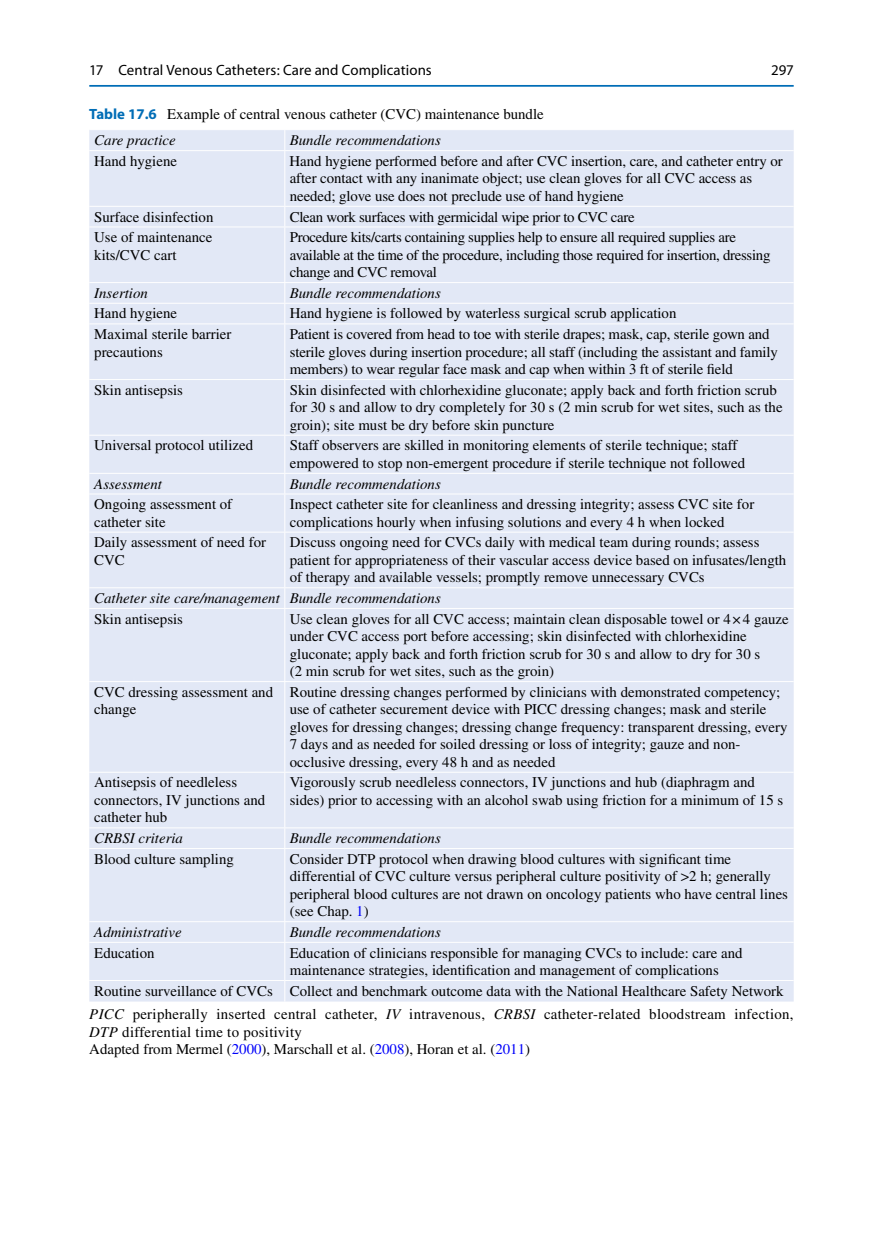
<style>
.page{position:relative;width:883px;height:1260px;background:#fff}
.page>*{position:absolute;margin:0;border:0;box-sizing:border-box;transform-origin:0 0}
.t1{font:14.88px/17.5px "Qlnrby Times";color:#000}
.t2{font:14.88px/17.5px "Qlnrby Times";letter-spacing:-.02em;color:#000}
.t3{font:italic 14.88px "Jcykrr Times";color:#000}
.t4{font:14.88px "Bhltks Myriad";letter-spacing:.005em;color:#000}
.s1{font-family:"Hjgrcn Myriad";font-weight:700;color:#006db6}
.s2{color:#0000fa}
.s3{font-family:"Jcykrr Times";font-style:italic}
</style>
<div class="page">
<div style="left:89px;top:130px;width:705px;height:872px;background:#e2e8f6"></div>
<svg style="left:284px;top:130px;width:1px;height:20px"></svg>
<hr style="left:89px;top:150px;width:705px;height:1px;background:#fff">
<hr style="left:284px;top:151px;width:1px;height:55px;background:#fff">
<hr style="left:89px;top:206px;width:705px;height:1px;background:#fff">
<svg style="left:284px;top:207px;width:1px;height:20px"></svg>
<hr style="left:89px;top:227px;width:705px;height:1px;background:#fff">
<hr style="left:284px;top:227px;width:1px;height:55px;background:#fff">
<hr style="left:89px;top:282px;width:705px;height:1px;background:#fff">
<hr style="left:89px;top:303px;width:705px;height:1px;background:#fff">
<svg style="left:284px;top:283px;width:1px;height:40px"></svg>
<hr style="left:89px;top:323px;width:705px;height:1px;background:#fff">
<hr style="left:284px;top:324px;width:1px;height:55px;background:#fff">
<hr style="left:89px;top:379px;width:705px;height:1px;background:#fff">
<hr style="left:284px;top:380px;width:1px;height:55px;background:#fff">
<hr style="left:89px;top:435px;width:705px;height:1px;background:#fff">
<hr style="left:284px;top:436px;width:1px;height:37px;background:#fff">
<hr style="left:89px;top:473px;width:705px;height:1px;background:#fff">
<svg style="left:284px;top:474px;width:1px;height:20px"></svg>
<hr style="left:89px;top:494px;width:705px;height:1px;background:#fff">
<hr style="left:284px;top:494px;width:1px;height:38px;background:#fff">
<svg style="left:284px;top:588px;width:1px;height:20px"></svg>
<hr style="left:89px;top:608px;width:705px;height:1px;background:#fff">
<hr style="left:284px;top:609px;width:1px;height:72px;background:#fff">
<hr style="left:89px;top:681px;width:705px;height:1px;background:#fff">
<hr style="left:284px;top:682px;width:1px;height:90px;background:#fff">
<hr style="left:89px;top:772px;width:705px;height:1px;background:#fff">
<hr style="left:284px;top:773px;width:1px;height:54px;background:#fff">
<hr style="left:89px;top:827px;width:705px;height:1px;background:#fff">
<svg style="left:284px;top:828px;width:1px;height:20px"></svg>
<hr style="left:89px;top:848px;width:705px;height:1px;background:#fff">
<hr style="left:284px;top:849px;width:1px;height:72px;background:#fff">
<hr style="left:89px;top:921px;width:705px;height:1px;background:#fff">
<svg style="left:284px;top:922px;width:1px;height:20px"></svg>
<hr style="left:89px;top:942px;width:705px;height:1px;background:#fff">
<hr style="left:284px;top:943px;width:1px;height:37px;background:#fff">
<hr style="left:285px;top:980px;width:509px;height:1px;background:#fff">
<hr style="left:89px;top:980px;width:196px;height:1px;background:#fff">
<svg style="left:284px;top:981px;width:1px;height:21px"></svg>
<hr style="left:284px;top:533px;width:1px;height:54px;background:#fff">
<hr style="left:89px;top:532px;width:705px;height:1px;background:#fff">
<hr style="left:89px;top:587px;width:705px;height:1px;background:#fff">
<hr style="left:89px;top:85px;width:705px;height:2px;background:#006db6">
<p class="t4" style="left:89px;top:64px;width:344px">17 Central Venous Catheters: Care and Complications</p>
<p class="t4" style="left:771px;top:64px;width:24px">297</p>
<p class="t1" style="left:89px;top:106px;width:456px"><span class="s1">Table 17.6</span> Example of central venous catheter (CVC) maintenance bundle</p>
<p class="t3" style="left:94px;top:135px;width:83px">Care practice</p>
<p class="t3" style="left:290px;top:135px;width:153px">Bundle recommendations</p>
<p class="t1" style="left:94px;top:154px;width:84px">Hand hygiene</p>
<p class="t1" style="left:290px;top:154px;width:495px">Hand hygiene performed before and after CVC insertion, care, and catheter entry or after contact with any inanimate object; use clean gloves for all CVC access as needed; glove use does not preclude use of hand hygiene</p>
<p class="t1" style="left:94px;top:209px;width:121px">Surface disinfection</p>
<p class="t2" style="left:290px;top:209px;width:347px">Clean work surfaces with germicidal wipe prior to CVC care</p>
<p class="t1" style="left:94px;top:230px;width:120px">Use of maintenance kits/CVC cart</p>
<p class="t2" style="left:290px;top:230px;width:482px">Procedure kits/carts containing supplies help to ensure all required supplies are available at the time of the procedure, including those required for insertion, dressing change and CVC removal</p>
<p class="t3" style="left:94px;top:287px;width:55px">Insertion</p>
<p class="t3" style="left:290px;top:287px;width:153px">Bundle recommendations</p>
<p class="t1" style="left:94px;top:306px;width:85px">Hand hygiene</p>
<p class="t1" style="left:290px;top:306px;width:388px">Hand hygiene is followed by waterless surgical scrub application</p>
<p class="t1" style="left:94px;top:327px;width:139px">Maximal sterile barrier precautions</p>
<p class="t1" style="left:290px;top:327px;width:490px">Patient is covered from head to toe with sterile drapes; mask, cap, sterile gown and sterile gloves during insertion procedure; all staff (including the assistant and family members) to wear regular face mask and cap when within 3 ft of sterile field</p>
<p class="t1" style="left:94px;top:382px;width:90px">Skin antisepsis</p>
<p class="t1" style="left:290px;top:382px;width:494px">Skin disinfected with chlorhexidine gluconate; apply back and forth friction scrub for 30 s and allow to dry completely for 30 s (2 min scrub for wet sites, such as the groin); site must be dry before skin puncture</p>
<p class="t1" style="left:94px;top:438px;width:160px">Universal protocol utilized</p>
<p class="t1" style="left:290px;top:438px;width:457px">Staff observers are skilled in monitoring elements of sterile technique; staff empowered to stop non-emergent procedure if sterile technique not followed</p>
<p class="t3" style="left:94px;top:478px;width:69px">Assessment</p>
<p class="t3" style="left:290px;top:478px;width:153px">Bundle recommendations</p>
<p class="t1" style="left:94px;top:497px;width:139px">Ongoing assessment of catheter site</p>
<p class="t1" style="left:290px;top:497px;width:466px">Inspect catheter site for cleanliness and dressing integrity; assess CVC site for complications hourly when infusing solutions and every 4 h when locked</p>
<p class="t1" style="left:94px;top:535px;width:173px">Daily assessment of need for<br>CVC</p>
<p class="t1" style="left:290px;top:535px;width:498px">Discuss ongoing need for CVCs daily with medical team during rounds; assess patient for appropriateness of their vascular access device based on infusates/length of therapy and available vessels; promptly remove unnecessary CVCs</p>
<p class="t3" style="left:94px;top:593px;width:348px">Catheter site care/management Bundle recommendations</p>
<p class="t1" style="left:94px;top:611px;width:90px">Skin antisepsis</p>
<p class="t1" style="left:290px;top:611px;width:500px">Use clean gloves for all CVC access; maintain clean disposable towel or 4 × 4 gauze under CVC access port before accessing; skin disinfected with chlorhexidine gluconate; apply back and forth friction scrub for 30 s and allow to dry for 30 s<br>(2 min scrub for wet sites, such as the groin)</p>
<p class="t1" style="left:94px;top:684px;width:180px">CVC dressing assessment and change</p>
<p class="t1" style="left:290px;top:684px;width:499px">Routine dressing changes performed by clinicians with demonstrated competency; use of catheter securement device with PICC dressing changes; mask and sterile gloves for dressing changes; dressing change frequency: transparent dressing, every 7 days and as needed for soiled dressing or loss of integrity; gauze and non&shy;occlusive dressing, every 48 h and as needed</p>
<p class="t1" style="left:94px;top:775px;width:173px">Antisepsis of needleless connectors, IV junctions and catheter hub</p>
<p class="t1" style="left:290px;top:775px;width:495px">Vigorously scrub needleless connectors, IV junctions and hub (diaphragm and sides) prior to accessing with an alcohol swab using friction for a minimum of 15 s</p>
<p class="t3" style="left:94px;top:833px;width:90px">CRBSI criteria</p>
<p class="t3" style="left:290px;top:833px;width:153px">Bundle recommendations</p>
<p class="t1" style="left:94px;top:851px;width:141px">Blood culture sampling</p>
<p class="t1" style="left:290px;top:851px;width:500px">Consider DTP protocol when drawing blood cultures with significant time differential of CVC culture versus peripheral culture positivity of &gt;2 h; generally peripheral blood cultures are not drawn on oncology patients who have central lines (see Chap. <span class="s2">1</span>)</p>
<p class="t3" style="left:94px;top:927px;width:89px">Administrative</p>
<p class="t3" style="left:290px;top:927px;width:153px">Bundle recommendations</p>
<p class="t1" style="left:94px;top:945px;width:62px">Education</p>
<p class="t1" style="left:290px;top:945px;width:454px">Education of clinicians responsible for managing CVCs to include: care and maintenance strategies, identification and management of complications</p>
<p class="t1" style="left:89px;top:980px;width:706px;line-height:23.4px;text-align:center">Routine surveillance of CVCs Collect and benchmark outcome data with the National Healthcare Safety Network<br><span class="s3">PICC</span> peripherally inserted central catheter, <span class="s3">IV</span> intravenous, <span class="s3">CRBSI</span> catheter-related bloodstream infection,</p>
<p class="t1" style="left:89px;top:1024px;width:442px"><span class="s3">DTP</span> differential time to positivity<br>Adapted from Mermel ( <span class="s2">2000</span> ), Marschall et al. ( <span class="s2">2008</span> ), Horan et al. ( <span class="s2">2011</span> )</p>
</div>
